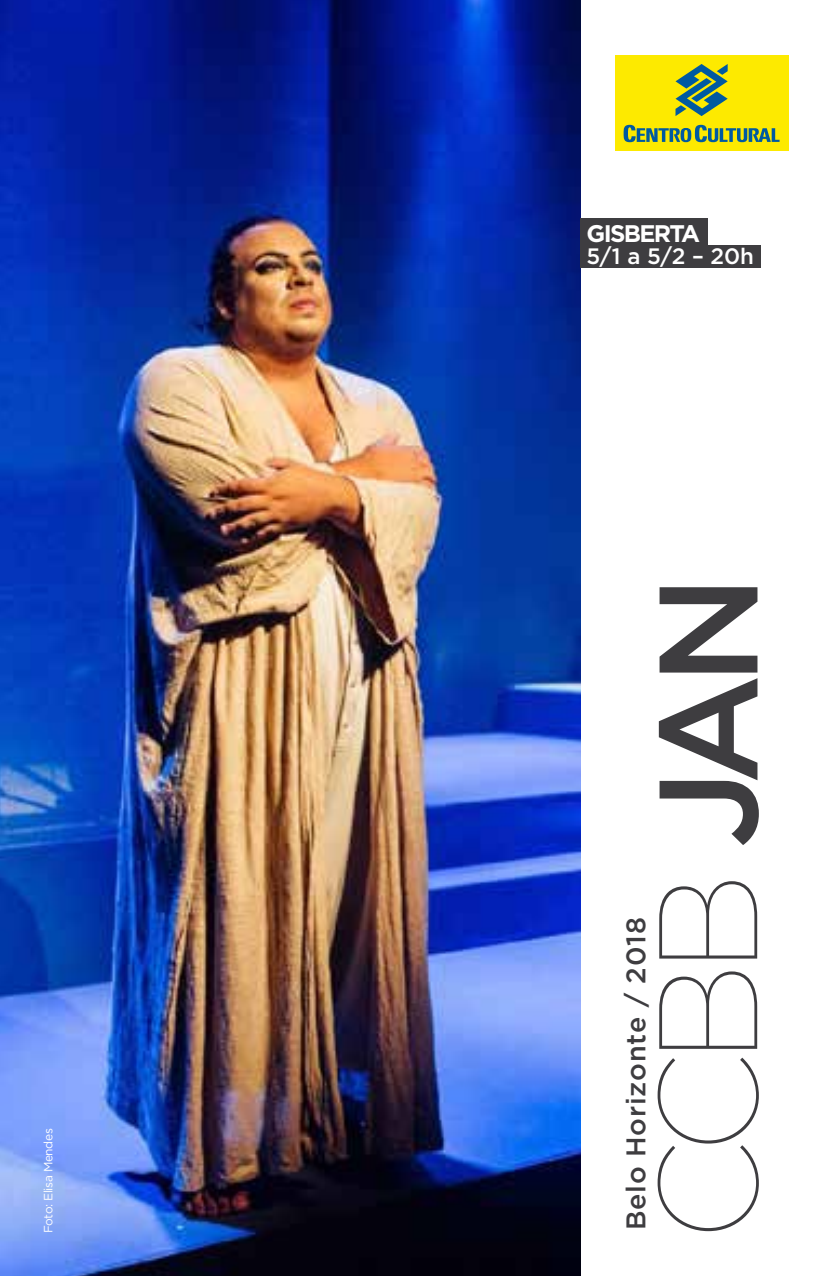
<style>
.page{position:relative;width:825px;height:1276px;background:#fff}
.page>*{position:absolute;margin:0;border:0;box-sizing:border-box;transform-origin:0 0}
.t1{font:100 139.8px "Gotham";color:#3e3d40}
.t2{font:500 27px "Gotham";letter-spacing:.03em;color:#3e3d40}
.t3{font:700 24px "Gotham";letter-spacing:-.07em;color:#fff}
.t4{font:500 22.2px "Gotham";color:#fff}
.t5{font:12px "Gotham";letter-spacing:-.03em;color:#fff}
.s1{font-weight:500}
</style>
<div class="page">
<img style="left:0;top:0;width:581px;height:1276px">
<div style="left:615px;top:55px;width:173px;height:96px;background:#fdea00"></div>
<svg style="left:675px;top:64px;width:53px;height:52px"></svg>
<svg style="left:623px;top:125px;width:156px;height:17px"></svg>
<div style="left:581px;top:218px;width:127px;height:29px;background:#3e3d40"></div>
<div style="left:581px;top:245px;width:180px;height:23px;background:#3e3d40"></div>
<p class="t5" style="left:42px;top:1233px;width:107px;rotate:-90deg">Foto: Elisa Mendes</p>
<p class="t3" style="left:586px;top:219px;width:115px">GISBERTA</p>
<p class="t4" style="left:586px;top:244px;width:169px">5/1 a 5/2 – 20h</p>
<p class="t2" style="left:620px;top:1230px;width:314px;rotate:-90deg">Belo Horizonte / 2018</p>
<h1 class="t1" style="left:633px;top:1241px;width:668px;rotate:-90deg">CCBB <span class="s1">JAN</span></h1>
</div>
